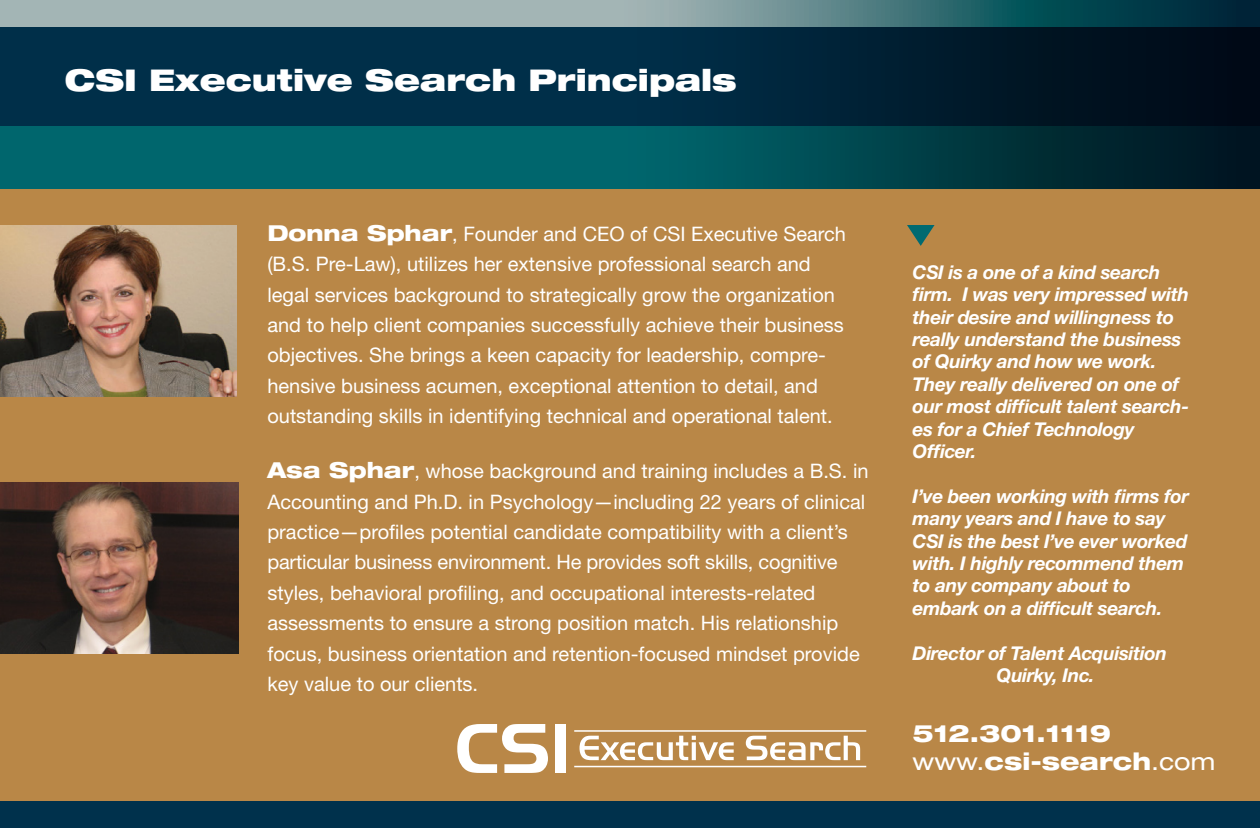
<style>
.page{position:relative;width:1260px;height:828px;background:#b98747}
.page>*{position:absolute;margin:0;border:0;box-sizing:border-box;transform-origin:0 0}
.t1{font:900 expanded 30px "Helvetica Neue LT Std";color:#fff}
.t2{font:800 expanded 24px/28px "Helvetica Neue LT Std";color:#fff}
.t3{font:20px/30.4px "Helvetica Neue LT Std";color:#fff}
.t4{font:italic 700 19px/22.4px "Helvetica Neue LT Std";letter-spacing:-.02em;color:#fff}
.s1{font-weight:800;font-stretch:expanded;font-size:22px}
.s2{font-weight:400}
</style>
<div class="page">
<div style="left:0;top:802px;width:1260px;height:26px;background:#00314c"></div>
<img style="left:0;top:225px;width:236px;height:171px">
<svg style="left:907px;top:225px;width:28px;height:21px"></svg>
<svg style="left:0;top:0;width:1260px;height:189px;background:#0f4251"></svg>
<svg style="left:457px;top:724px;width:91px;height:49px"></svg>
<div style="left:556px;top:724px;width:10px;height:49px;background:#fff"></div>
<svg style="left:580px;top:736px;width:154px;height:24px"></svg>
<svg style="left:746px;top:736px;width:114px;height:24px"></svg>
<hr style="left:574px;top:766px;width:292px;height:1px;background:#fff">
<hr style="left:574px;top:730px;width:292px;height:2px;background:#fff">
<img style="left:0;top:483px;width:239px;height:170px">
<h1 class="t1" style="left:65px;top:61px;width:673px">CSI Executive Search Principals</h1>
<p class="t3" style="left:267px;top:218px;width:580px"><span class="s1">Donna Sphar</span>, Founder and CEO of CSI Executive Search (B.S. Pre-Law), utilizes her extensive professional search and legal services background to strategically grow the organization and to help client companies successfully achieve their business objectives. She brings a keen capacity for leadership, compre&shy;hensive business acumen, exceptional attention to detail, and outstanding skills in identifying technical and operational talent.</p>
<p class="t3" style="left:267px;top:456px;width:603px"><span class="s1">Asa Sphar</span>, whose background and training includes a B.S. in Accounting and Ph.D. in Psychology—including 22 years of clinical practice—profiles potential candidate compatibility with a client’s particular business environment. He provides soft skills, cognitive styles, behavioral profiling, and occupational interests-related assessments to ensure a strong position match. His relationship focus, business orientation and retention-focused mindset provide key value to our clients.</p>
<p class="t4" style="left:913px;top:260px;width:278px">CSI is a one of a kind search firm. I was very impressed with their desire and willingness to really understand the business of Quirky and how we work.<br>They really delivered on one of our most difficult talent search&shy;es for a Chief Technology<br>Officer.</p>
<p class="t4" style="left:913px;top:484px;width:278px">I’ve been working with firms for many years and I have to say<br>CSI is the best I’ve ever worked with. I highly recommend them to any company about to embark on a difficult search.</p>
<p class="t4" style="left:997px;top:641px;width:172px;text-indent:-84px">Director of Talent Acquisition<br>Quirky, Inc.</p>
<p class="t2" style="left:913px;top:718px;width:304px">512.301.1119 <span class="s2">www.</span>csi-search<span class="s2">.com</span></p>
</div>
